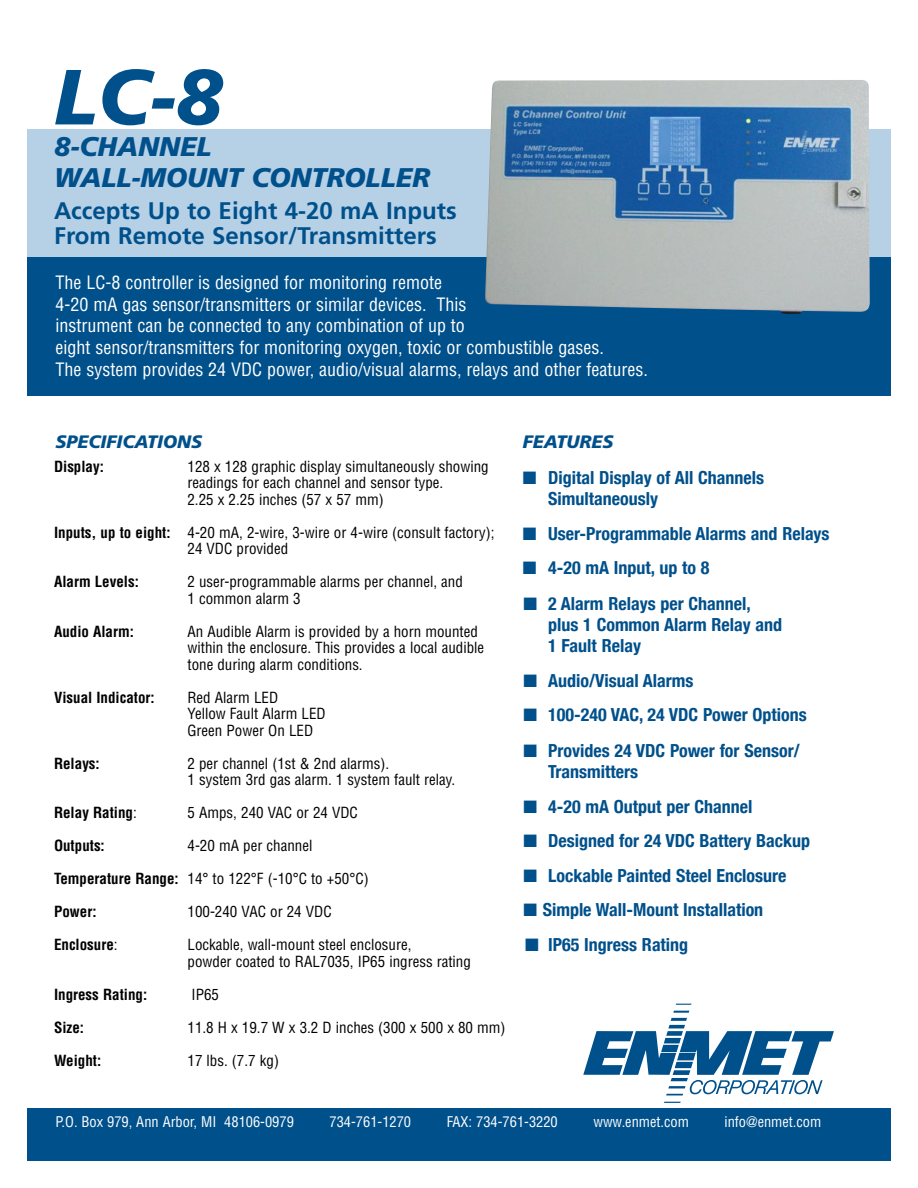
<style>
.page{position:relative;width:918px;height:1188px;background:#fff}
.page>*{position:absolute;margin:0;border:0;box-sizing:border-box;transform-origin:0 0}
.t1{font:italic 900 78px "Frutiger";color:#00508b}
.t2{font:italic 900 27px/31.5px "Frutiger";color:#00508b}
.t3{font:700 24px/25.5px "Frutiger";color:#00508b}
.t4{font:700 condensed 18px/21px "Helvetica Neue";color:#00508b}
.t5{font:condensed 18px/21.6px "Helvetica";color:#fff}
.t6{font:italic 900 18px "Frutiger";color:#00508b}
.t7{font:condensed 15px/16.5px "Helvetica";color:#000}
.t8{font:700 condensed 15px "Helvetica";color:#000}
.t9{font:condensed 14.4px "Helvetica";color:#fff}
.s1{font-weight:700}
.s2{font-weight:400}
</style>
<div class="page">
<div style="left:27px;top:1108px;width:864px;height:53px;background:#00508b"></div>
<div style="left:27px;top:255px;width:864px;height:140px;background:#00508b"></div>
<div style="left:27px;top:129px;width:864px;height:127px;background:#b6d0e6"></div>
<img style="left:485px;top:80px;width:385px;height:234px">
<svg style="left:664px;top:1102px;width:17px;height:1px"></svg>
<svg style="left:583px;top:1011px;width:251px;height:84px"></svg>
<svg style="left:676px;top:1004px;width:16px;height:1px"></svg>
<h1 class="t1" style="left:54px;top:51px;width:171px">LC-8</h1>
<h2 class="t2" style="left:54px;top:130px;width:378px">8-CHANNEL<br>WALL-MOUNT CONTROLLER</h2>
<h3 class="t3" style="left:54px;top:198px;width:404px">Accepts Up to Eight 4-20 mA Inputs<br>From Remote Sensor/Transmitters</h3>
<p class="t5" style="left:56px;top:271px;width:594px">The LC-8 controller is designed for monitoring remote<br>4-20 mA gas sensor/transmitters or similar devices. This<br>instrument can be connected to any combination of up to<br>eight sensor/transmitters for monitoring oxygen, toxic or combustible gases.<br>The system provides 24 VDC power, audio/visual alarms, relays and other features.</p>
<p class="t6" style="left:56px;top:431px;width:148px">SPECIFICATIONS</p>
<p class="t6" style="left:523px;top:431px;width:92px">FEATURES</p>
<p class="t4" style="left:548px;top:467px;width:217px;text-indent:-26px">■ Digital Display of All Channels<br>Simultaneously</p>
<p class="t4" style="left:523px;top:523px;width:308px">■ User-Programmable Alarms and Relays</p>
<p class="t4" style="left:523px;top:557px;width:188px">■ 4-20 mA Input, up to 8</p>
<p class="t4" style="left:548px;top:593px;width:235px;text-indent:-25px">■ 2 Alarm Relays per Channel, plus 1 Common Alarm Relay and<br>1 Fault Relay</p>
<p class="t4" style="left:524px;top:670px;width:172px">■ Audio/Visual Alarms</p>
<p class="t4" style="left:524px;top:704px;width:285px">■ 100-240 VAC, 24 VDC Power Options</p>
<p class="t4" style="left:548px;top:740px;width:253px;text-indent:-25px">■ Provides 24 VDC Power for Sensor/<br>Transmitters</p>
<p class="t4" style="left:524px;top:796px;width:230px">■ 4-20 mA Output per Channel</p>
<p class="t4" style="left:524px;top:830px;width:288px">■ Designed for 24 VDC Battery Backup</p>
<p class="t4" style="left:524px;top:865px;width:264px">■ Lockable Painted Steel Enclosure</p>
<p class="t4" style="left:524px;top:899px;width:241px">■ Simple Wall-Mount Installation</p>
<p class="t4" style="left:525px;top:934px;width:165px">■ IP65 Ingress Rating</p>
<p class="t8" style="left:54px;top:457px;width:51px">Display:</p>
<p class="t7" style="left:187px;top:458px;width:303px">128 x 128 graphic display simultaneously showing readings for each channel and sensor type.<br>2.25 x 2.25 inches (57 x 57 mm)</p>
<p class="t7" style="left:188px;top:524px;width:308px;text-indent:-134px"><span class="s1">Inputs, up to eight:</span> 4-20 mA, 2-wire, 3-wire or 4-wire (consult factory);<br>24 VDC provided</p>
<p class="t8" style="left:54px;top:573px;width:86px">Alarm Levels:</p>
<p class="t7" style="left:188px;top:573px;width:277px">2 user-programmable alarms per channel, and<br>1 common alarm 3</p>
<p class="t8" style="left:54px;top:622px;width:81px">Audio Alarm:</p>
<p class="t7" style="left:188px;top:623px;width:298px">An Audible Alarm is provided by a horn mounted within the enclosure. This provides a local audible tone during alarm conditions.</p>
<p class="t8" style="left:54px;top:688px;width:102px">Visual Indicator:</p>
<p class="t7" style="left:188px;top:689px;width:140px">Red Alarm LED<br>Yellow Fault Alarm LED<br>Green Power On LED</p>
<p class="t8" style="left:54px;top:754px;width:47px">Relays:</p>
<p class="t7" style="left:188px;top:755px;width:269px">2 per channel (1st &amp; 2nd alarms).<br>1 system 3rd gas alarm. 1 system fault relay.</p>
<p class="t8" style="left:54px;top:804px;width:84px">Relay Rating<span class="s2">:</span></p>
<p class="t7" style="left:188px;top:804px;width:172px">5 Amps, 240 VAC or 24 VDC</p>
<p class="t8" style="left:54px;top:837px;width:52px">Outputs:</p>
<p class="t7" style="left:188px;top:837px;width:126px">4-20 mA per channel</p>
<p class="t7" style="left:54px;top:870px;width:316px"><span class="s1">Temperature Range:</span> 14° to 122°F (-10°C to +50°C)</p>
<p class="t8" style="left:54px;top:903px;width:44px">Power:</p>
<p class="t7" style="left:188px;top:903px;width:146px">100-240 VAC or 24 VDC</p>
<p class="t8" style="left:54px;top:936px;width:65px">Enclosure<span class="s2">:</span></p>
<p class="t7" style="left:188px;top:936px;width:285px">Lockable, wall-mount steel enclosure,<br>powder coated to RAL7035, IP65 ingress rating</p>
<p class="t8" style="left:54px;top:985px;width:95px">Ingress Rating:</p>
<p class="t7" style="left:192px;top:986px;width:29px">IP65</p>
<p class="t8" style="left:54px;top:1018px;width:32px">Size:</p>
<p class="t7" style="left:188px;top:1019px;width:320px">11.8 H x 19.7 W x 3.2 D inches (300 x 500 x 80 mm)</p>
<p class="t8" style="left:54px;top:1051px;width:49px">Weight:</p>
<p class="t7" style="left:188px;top:1052px;width:93px">17 lbs. (7.7 kg)</p>
<p class="t9" style="left:56px;top:1113px;width:240px">P.O. Box 979, Ann Arbor, MI 48106-0979</p>
<p class="t9" style="left:330px;top:1113px;width:83px">734-761-1270</p>
<p class="t9" style="left:447px;top:1113px;width:113px">FAX: 734-761-3220</p>
<p class="t9" style="left:593px;top:1113px;width:97px">www.enmet.com</p>
<p class="t9" style="left:725px;top:1113px;width:98px">info@enmet.com</p>
</div>
